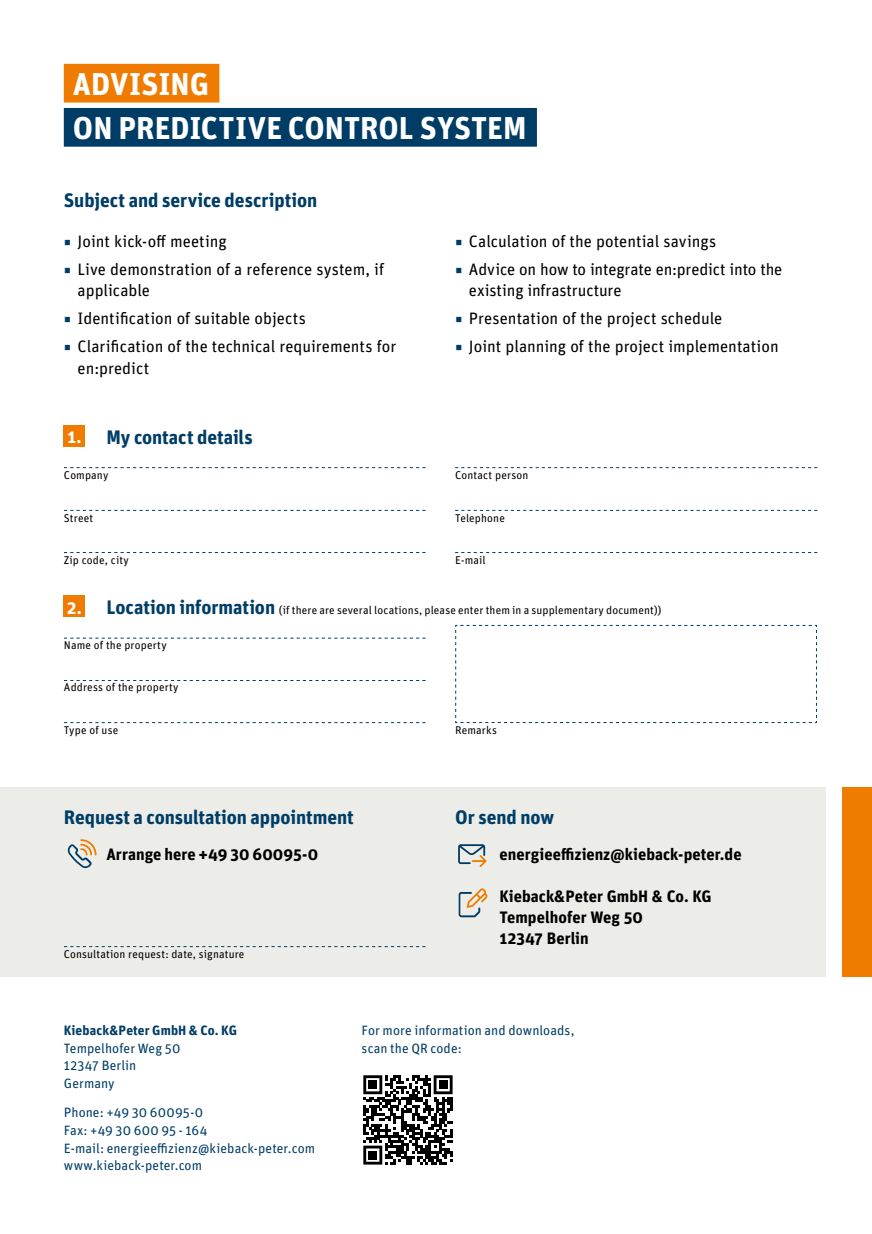
<style>
.page{position:relative;width:872px;height:1234px;background:#fff}
.page>*{position:absolute;margin:0;border:0;box-sizing:border-box;transform-origin:0 0}
.t1{font:700 31.5px/44.1px "Unit Pro";color:#fff}
.t2{font:700 19.5px "Unit Pro";letter-spacing:-.005em;color:#003d66}
.t3{font:16.5px/27.9px "Unit Pro";color:#000}
.t4{font:700 16.5px/21px "Unit Pro";color:#000}
.t5{font:13.5px/17.5px "Unit Pro";letter-spacing:.005em;color:#003d66}
.t6{font:700 13.5px "Unit Pro";letter-spacing:.01em;color:#003d66}
.t7{font:11.25px "Unit Pro";letter-spacing:.015em;color:#000}
.s1{color:#003d66}
.s2{font-size:18px;color:#fff}
.s3{font-weight:700;font-size:18px;color:#fff}
.s4{font-weight:700;font-size:19.5px;color:#003d66}
</style>
<div class="page">
<div style="left:842px;top:787px;width:30px;height:189px;background:#ef7c00"></div>
<div style="left:0;top:787px;width:825px;height:189px;background:#ecede8"></div>
<svg style="left:458px;top:844px;width:28px;height:22px"></svg>
<svg style="left:458px;top:888px;width:30px;height:29px"></svg>
<svg style="left:67px;top:839px;width:29px;height:28px"></svg>
<svg style="left:363px;top:1075px;width:89px;height:89px"></svg>
<div style="left:369px;top:1080px;width:8px;height:8px;background:#000"></div>
<div style="left:439px;top:1080px;width:8px;height:8px;background:#000"></div>
<div style="left:369px;top:1150px;width:8px;height:8px;background:#000"></div>
<div style="left:64px;top:64px;width:155px;height:38px;background:#ef7c00"></div>
<div style="left:64px;top:108px;width:473px;height:39px;background:#003d66"></div>
<svg style="left:64px;top:637px;width:361px;height:1px"></svg>
<svg style="left:64px;top:680px;width:361px;height:1px"></svg>
<svg style="left:64px;top:722px;width:361px;height:1px"></svg>
<svg style="left:455px;top:624px;width:362px;height:99px"></svg>
<svg style="left:64px;top:467px;width:361px;height:1px"></svg>
<svg style="left:64px;top:510px;width:361px;height:1px"></svg>
<svg style="left:64px;top:552px;width:361px;height:1px"></svg>
<svg style="left:455px;top:467px;width:362px;height:1px"></svg>
<svg style="left:455px;top:510px;width:362px;height:1px"></svg>
<svg style="left:455px;top:552px;width:362px;height:1px"></svg>
<div style="left:64px;top:425px;width:21px;height:21px;background:#ef7c00"></div>
<div style="left:64px;top:595px;width:21px;height:22px;background:#ef7c00"></div>
<svg style="left:64px;top:946px;width:361px;height:1px"></svg>
<h1 class="t1" style="left:73px;top:60px;width:455px">ADVISING<br>ON PREDICTIVE CONTROL SYSTEM</h1>
<p class="t2" style="left:64px;top:186px;width:255px">Subject and service description</p>
<p class="t3" style="left:64px;top:226px;width:322px"><span class="s1">◾</span> Joint kick-off meeting<br><span class="s1">◾</span> Live demonstration of a reference system, if</p>
<p class="t3" style="left:64px;top:276px;width:334px;text-indent:14px">applicable<br><span class="s1">◾</span> Identification of suitable objects<br><span class="s1">◾</span> Clarification of the technical requirements for</p>
<p class="t3" style="left:78px;top:353px;width:73px">en:predict</p>
<p class="t2" style="left:67px;top:422px;width:187px"><span class="s2">1.</span> My contact details</p>
<p class="t7" style="left:64px;top:467px;width:46px">Company</p>
<p class="t7" style="left:64px;top:510px;width:31px">Street</p>
<p class="t7" style="left:64px;top:552px;width:66px">Zip code, city</p>
<p class="t3" style="left:455px;top:226px;width:329px"><span class="s1">◾</span> Calculation of the potential savings<br><span class="s1">◾</span> Advice on how to integrate en:predict into the</p>
<p class="t3" style="left:455px;top:276px;width:325px;text-indent:14px">existing infrastructure<br><span class="s1">◾</span> Presentation of the project schedule<br><span class="s1">◾</span> Joint planning of the project implementation</p>
<p class="t7" style="left:455px;top:467px;width:75px">Contact person</p>
<p class="t7" style="left:455px;top:510px;width:51px">Telephone</p>
<p class="t7" style="left:455px;top:552px;width:32px">E-mail</p>
<p class="t7" style="left:67px;top:602px;width:596px"><span class="s3">2.</span> <span class="s4">Location information</span> (if there are several locations, please enter them in a supplementary document))</p>
<p class="t7" style="left:64px;top:637px;width:104px">Name of the property</p>
<p class="t7" style="left:64px;top:679px;width:116px">Address of the property</p>
<p class="t7" style="left:64px;top:721px;width:56px">Type of use</p>
<p class="t7" style="left:455px;top:721px;width:43px">Remarks</p>
<p class="t2" style="left:64px;top:802px;width:291px">Request a consultation appointment</p>
<p class="t4" style="left:106px;top:842px;width:213px">Arrange here +49 30 60095-0</p>
<p class="t7" style="left:64px;top:945px;width:182px">Consultation request: date, signature</p>
<p class="t2" style="left:455px;top:802px;width:101px">Or send now</p>
<p class="t4" style="left:499px;top:842px;width:243px">energieeffizienz@kieback-peter.de</p>
<p class="t4" style="left:499px;top:884px;width:213px">Kieback&amp;Peter GmbH &amp; Co. KG<br>Tempelhofer Weg 50<br>12347 Berlin</p>
<p class="t6" style="left:64px;top:1020px;width:175px">Kieback&amp;Peter GmbH &amp; Co. KG</p>
<p class="t5" style="left:64px;top:1038px;width:118px">Tempelhofer Weg 50<br>12347 Berlin<br>Germany</p>
<p class="t5" style="left:64px;top:1102px;width:253px">Phone: +49 30 60095-0<br>Fax: +49 30 600 95 - 164<br>E-mail: energieeffizienz@kieback-peter.com www.kieback-peter.com</p>
<p class="t5" style="left:361px;top:1020px;width:214px">For more information and downloads, scan the QR code:</p>
</div>
